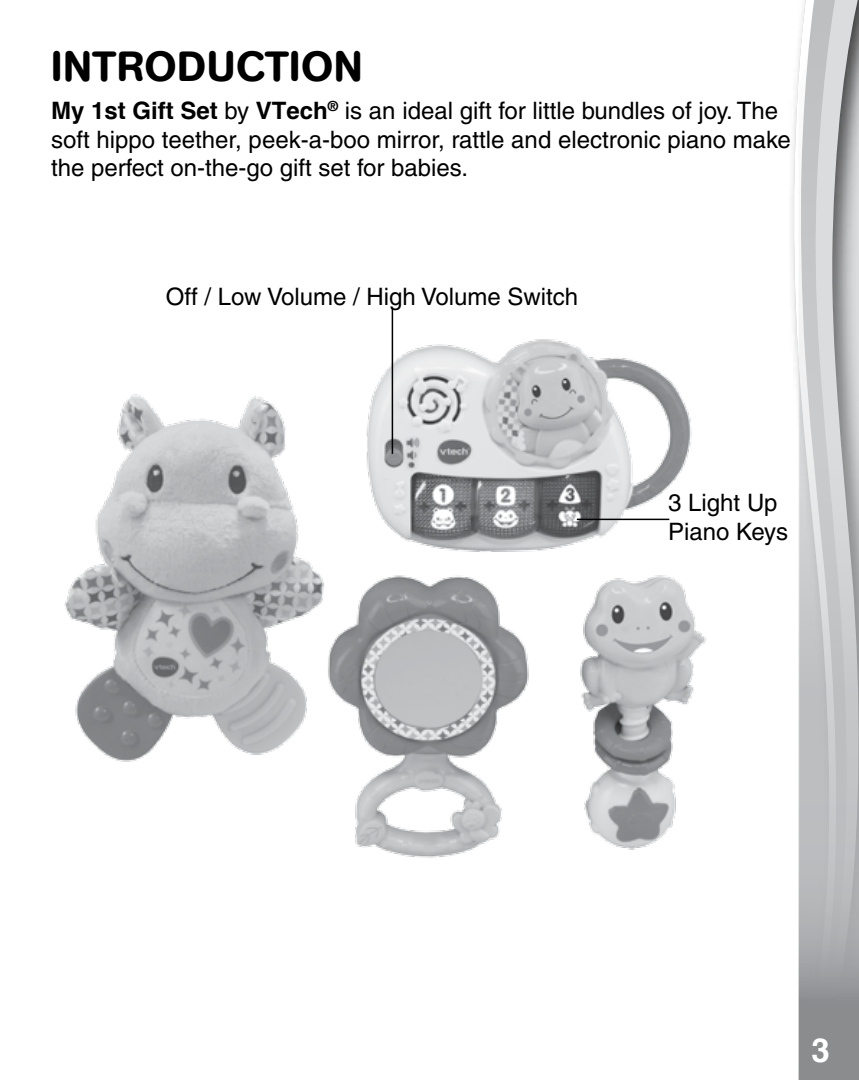
<style>
.page{position:relative;width:859px;height:1080px;background:#fff}
.page>*{position:absolute;margin:0;border:0;box-sizing:border-box;transform-origin:0 0}
.t1{font:500 42px "AG Book Rounded";letter-spacing:.02em;color:#000}
.t2{font:700 33px "Helvetica";color:#fff}
.t3{font:500 24px/28.8px "Helvetica";color:#000}
.s1{font-weight:700}
</style>
<div class="page">
<svg style="left:793px;top:55px;width:6px;height:1025px"></svg>
<svg style="left:799px;top:0;width:60px;height:1080px;background:#bdbec0"></svg>
<img style="left:64px;top:331px;width:642px;height:527px">
<hr style="left:392px;top:307px;width:1px;height:147px;background:#000">
<hr style="left:577px;top:519px;width:92px;height:1px;background:#000">
<h1 class="t1" style="left:51px;top:42px;width:313px">INTRODUCTION</h1>
<p class="t3" style="left:51px;top:96px;width:741px"><span class="s1">My 1st Gift Set</span> by <span class="s1">VTech</span><sup>®</sup> is an ideal gift for little bundles of joy. The soft hippo teether, peek-a-boo mirror, rattle and electronic piano make the perfect on-the-go gift set for babies.</p>
<p class="t3" style="left:166px;top:282px;width:414px">Off / Low Volume / High Volume Switch</p>
<p class="t3" style="left:668px;top:488px;width:121px">3 Light Up<br>Piano Keys</p>
<h2 class="t2" style="left:811px;top:1028px;width:20px">3</h2>
</div>
